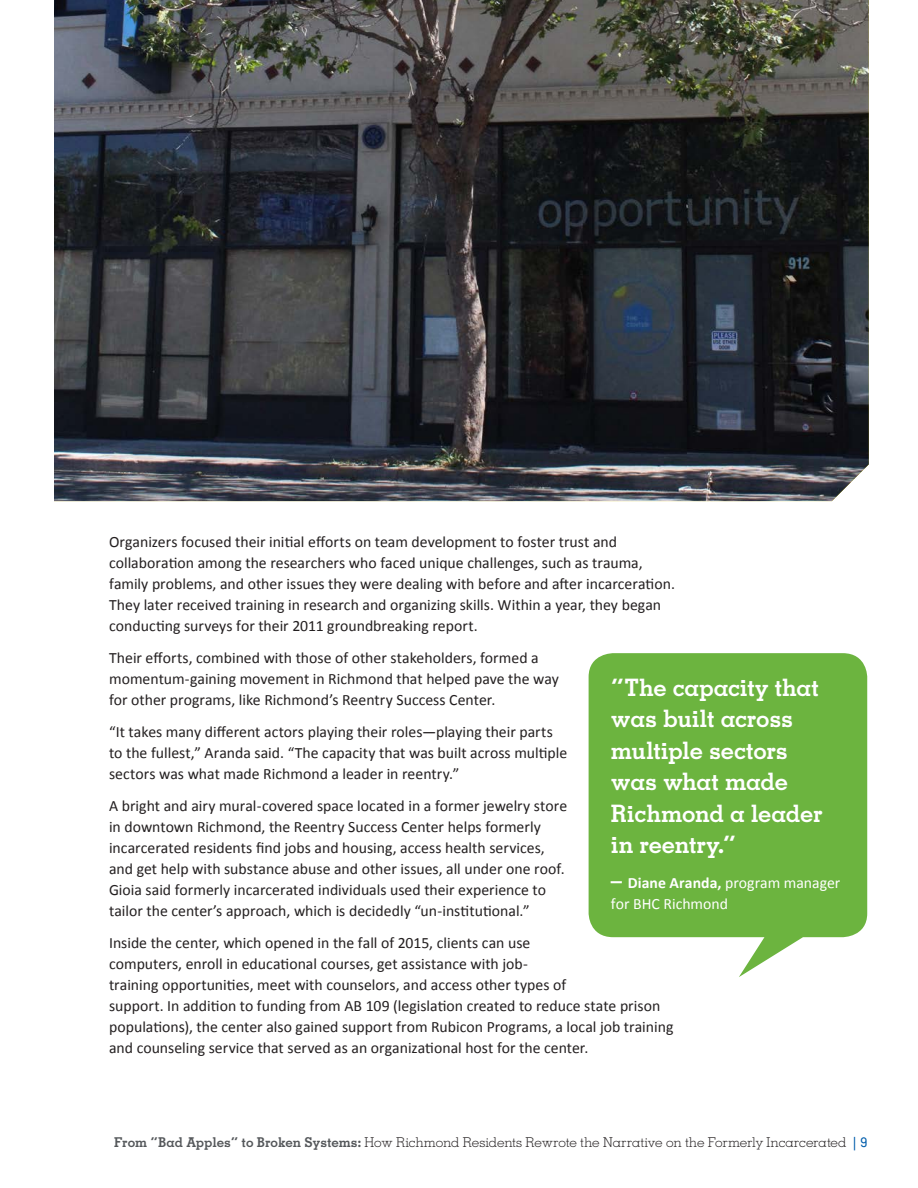
<style>
.page{position:relative;width:918px;height:1188px;background:#fff}
.page>*{position:absolute;margin:0;border:0;box-sizing:border-box;transform-origin:0 0}
.t1{font:700 24px/31.5px "Memphis LT Std";letter-spacing:-.01em;color:#fff}
.t2{font:15.75px/21px "Calibri";color:#231f20}
.t3{font:15.75px/21px "Calibri";color:#fff}
.t4{font:300 13.5px "Memphis LT Std";letter-spacing:-.005em;color:#231f20}
.s1{font-family:"Memphis LT Std";font-weight:700;font-size:22.5px}
.s2{font-weight:700}
.s3{font-weight:700;color:#54575a}
.s4{font-weight:500;color:#015dab}
</style>
<div class="page">
<img style="left:54px;top:0;width:815px;height:501px">
<svg style="left:589px;top:653px;width:278px;height:324px;background:#7dbc55"></svg>
<p class="t2" style="left:109px;top:532px;width:567px">Organizers focused their initial efforts on team development to foster trust and collaboration among the researchers who faced unique challenges, such as trauma, family problems, and other issues they were dealing with before and after incarceration.<br>They later received training in research and organizing skills. Within a year, they began conducting surveys for their 2011 groundbreaking report.</p>
<p class="t2" style="left:109px;top:648px;width:451px">Their efforts, combined with those of other stakeholders, formed a momentum-gaining movement in Richmond that helped pave the way for other programs, like Richmond’s Reentry Success Center.</p>
<p class="t2" style="left:109px;top:721px;width:460px">“It takes many different actors playing their roles—playing their parts to the fullest,” Aranda said. “The capacity that was built across multiple sectors was what made Richmond a leader in reentry.”</p>
<p class="t2" style="left:109px;top:795px;width:460px">A bright and airy mural-covered space located in a former jewelry store in downtown Richmond, the Reentry Success Center helps formerly incarcerated residents find jobs and housing, access health services, and get help with substance abuse and other issues, all under one roof.<br>Gioia said formerly incarcerated individuals used their experience to tailor the center’s approach, which is decidedly “un-institutional.”</p>
<p class="t2" style="left:109px;top:932px;width:566px">Inside the center, which opened in the fall of 2015, clients can use<br>computers, enroll in educational courses, get assistance with job-<br>training opportunities, meet with counselors, and access other types of<br>support. In addition to funding from AB 109 (legislation created to reduce state prison populations), the center also gained support from Rubicon Programs, a local job training and counseling service that served as an organizational host for the center.</p>
<p class="t1" style="left:611px;top:671px;width:213px">“The capacity that was built across multiple sectors was what made<br>Richmond a leader in reentry.”</p>
<p class="t3" style="left:611px;top:873px;width:231px"><span class="s1">–</span> <span class="s2">Diane Aranda,</span> program manager for BHC Richmond</p>
<p class="t4" style="left:114px;top:1134px;width:755px"><span class="s3">From “Bad Apples” to Broken Systems:</span> How Richmond Residents Rewrote the Narrative on the Formerly Incarcerated <span class="s4">| 9</span></p>
</div>
